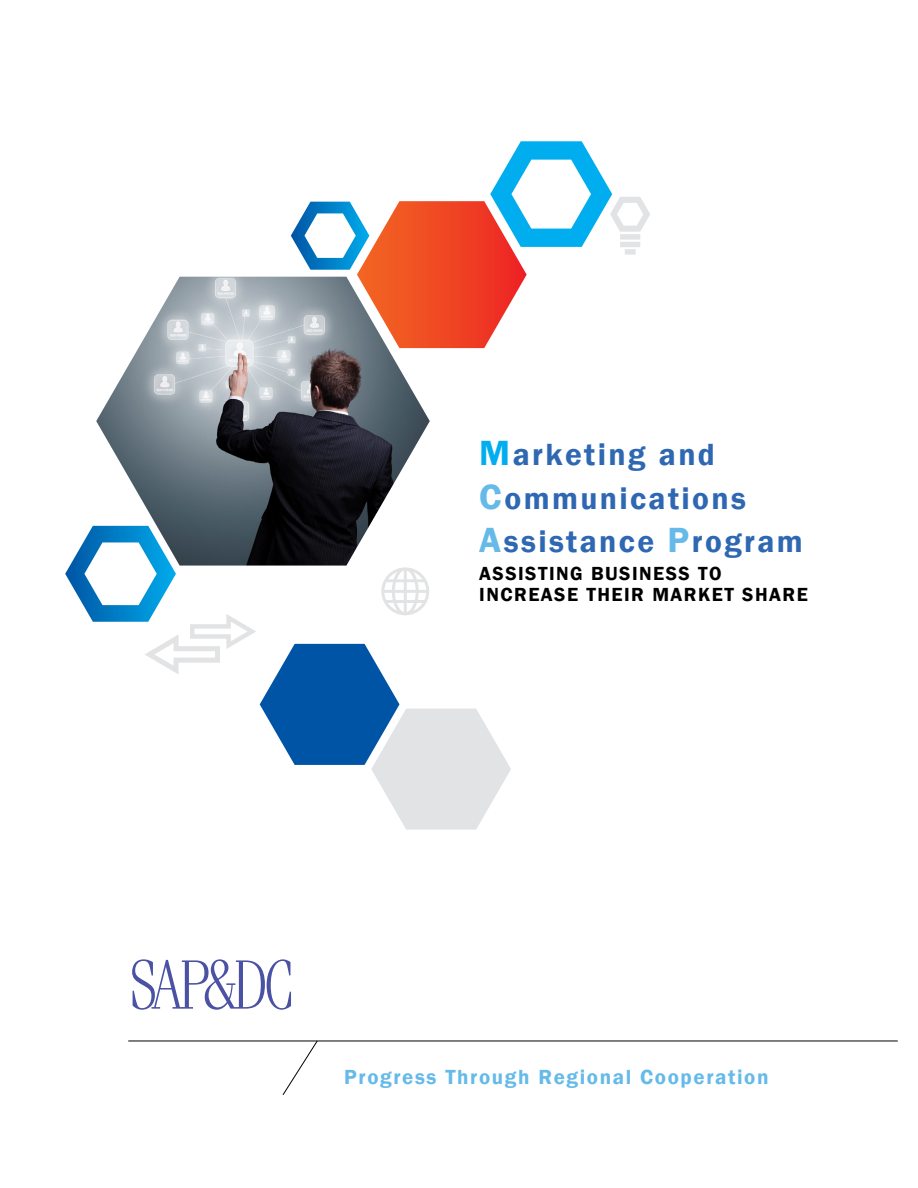
<style>
.page{position:relative;width:918px;height:1188px;background:#fff}
.page>*{position:absolute;margin:0;border:0;box-sizing:border-box;transform-origin:0 0}
.t1{font:600 31.5px/43.2px "Franklin Gothic";letter-spacing:.075em;color:#2e67b2}
.t2{font:600 21px "Franklin Gothic";letter-spacing:.075em;color:#65bae9}
.t3{font:600 19.5px/21px "Franklin Gothic";letter-spacing:.075em;color:#000}
.s1{font-size:36px;color:#00aeef}
.s2{font-size:36px;color:#65bae9}
</style>
<div class="page">
<img style="left:96px;top:277px;width:334px;height:249px">
<hr style="left:128px;top:1041px;width:770px;height:1px;background:#000">
<svg style="left:282px;top:1040px;width:36px;height:55px"></svg>
<svg style="left:291px;top:141px;width:359px;height:207px"></svg>
<svg style="left:65px;top:526px;width:446px;height:304px"></svg>
<svg style="left:132px;top:959px;width:159px;height:51px"></svg>
<p class="t1" style="left:479px;top:434px;width:325px"><span class="s1">M</span>arketing and<br><span class="s2">C</span>ommunications<br><span class="s2">A</span>ssistance <span class="s2">P</span>rogram</p>
<p class="t3" style="left:479px;top:563px;width:330px">ASSISTING BUSINESS TO<br>INCREASE THEIR MARKET SHARE</p>
<p class="t2" style="left:344px;top:1064px;width:426px">Progress Through Regional Cooperation</p>
</div>
